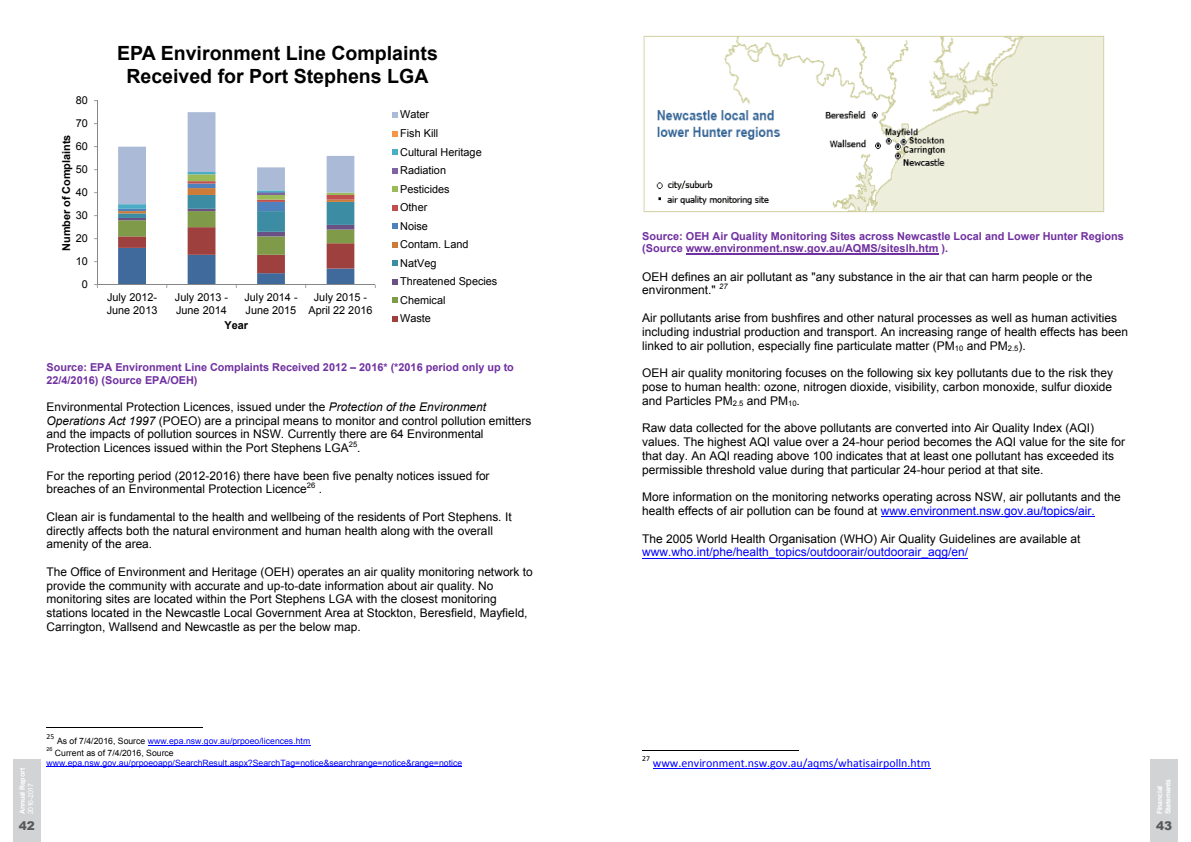
<style>
.page{position:relative;width:1191px;height:842px;background:#fff}
.page>*{position:absolute;margin:0;border:0;box-sizing:border-box;transform-origin:0 0}
.t1{font:700 19.6px/22.5px "Arial";color:#000;text-align:center}
.t2{font:12px/13.8px "Arial";color:#000}
.t3{font:12px "Arial";color:#00f}
.t4{font:12px "Calibri";color:#00f}
.t5{font:900 12px "Arial";color:#58595b}
.t6{font:11.9px/13.7px "Arial";color:#000}
.t7{font:700 10.9px/12.5px "Arial";color:#7030a0}
.t8{font:10.9px/18.5px "Arial";color:#000}
.t9{font:700 10.9px "Arial";color:#000}
.t10{font:8.7px "Arial";letter-spacing:.005em;color:#00f}
.t11{font:8.7px "Arial";letter-spacing:.005em;color:#000}
.t12{font:7.6px "Arial";color:#000}
.t13{font:7.6px "Calibri";color:#000}
.t14{font:italic 7.6px "Arial";color:#000}
.t15{font:700 7px/8.4px "Arial";letter-spacing:-.035em;color:#fff}
.t16{font:7px "Arial";letter-spacing:-.05em;color:#fff}
.t17{font:5.4px "Arial";color:#000}
.s1{font-style:italic}
.s2{color:#00f}
.s3{color:#000}
</style>
<div class="page">
<hr style="left:47px;top:727px;width:156px;height:1px;background:#000">
<hr style="left:148px;top:745px;width:162px;height:1px;background:#00f">
<hr style="left:47px;top:767px;width:415px;height:1px;background:#00f">
<hr style="left:97px;top:101px;width:1px;height:184px;background:#868686">
<hr style="left:97px;top:284px;width:278px;height:1px;background:#868686">
<svg style="left:118px;top:112px;width:236px;height:176px"></svg>
<svg style="left:392px;top:112px;width:6px;height:6px"></svg>
<svg style="left:392px;top:131px;width:6px;height:5px"></svg>
<svg style="left:392px;top:149px;width:6px;height:6px"></svg>
<svg style="left:392px;top:168px;width:6px;height:5px"></svg>
<svg style="left:392px;top:186px;width:6px;height:6px"></svg>
<svg style="left:392px;top:205px;width:6px;height:5px"></svg>
<svg style="left:392px;top:223px;width:6px;height:6px"></svg>
<svg style="left:392px;top:242px;width:6px;height:6px"></svg>
<svg style="left:392px;top:261px;width:6px;height:5px"></svg>
<svg style="left:392px;top:279px;width:6px;height:6px"></svg>
<svg style="left:392px;top:298px;width:6px;height:5px"></svg>
<svg style="left:392px;top:316px;width:6px;height:6px"></svg>
<hr style="left:686px;top:254px;width:252px;height:1px;background:#7030a0">
<hr style="left:881px;top:516px;width:213px;height:1px;background:#00f">
<hr style="left:642px;top:558px;width:326px;height:1px;background:#00f">
<hr style="left:642px;top:750px;width:157px;height:1px;background:#000">
<hr style="left:653px;top:768px;width:277px;height:1px;background:#00f">
<img style="left:643px;top:35px;width:461px;height:178px">
<div style="left:13px;top:759px;width:27px;height:83px;background:#d1d3d4"></div>
<div style="left:1150px;top:759px;width:27px;height:83px;background:#d1d3d4"></div>
<p class="t8" style="left:76px;top:91px;width:14px">80</p>
<p class="t8" style="left:76px;top:114px;width:14px">70</p>
<p class="t9" style="left:59px;top:251px;width:118px;rotate:-90deg">Number of Complaints</p>
<p class="t8" style="left:76px;top:137px;width:14px">60</p>
<p class="t8" style="left:76px;top:160px;width:14px">50</p>
<p class="t8" style="left:76px;top:183px;width:14px">40</p>
<p class="t8" style="left:76px;top:206px;width:14px">30</p>
<p class="t8" style="left:76px;top:229px;width:14px">20</p>
<p class="t8" style="left:76px;top:252px;width:14px">10</p>
<p class="t8" style="left:82px;top:275px;width:8px">0</p>
<h1 class="t1" style="left:117px;top:43px;width:322px">EPA Environment Line Complaints<br>Received for Port Stephens LGA</h1>
<p class="t8" style="left:400px;top:105px;width:99px">Water<br>Fish Kill<br>Cultural Heritage<br>Radiation<br>Pesticides<br>Other<br>Noise<br>Contam. Land<br>NatVeg<br>Threatened Species<br>Chemical<br>Waste</p>
<p class="t8" style="left:107px;top:291px;width:52px;line-height:12.5px">July 2012-<br>June 2013</p>
<p class="t8" style="left:175px;top:291px;width:55px;line-height:12.5px">July 2013 -<br>June 2014</p>
<p class="t8" style="left:244px;top:291px;width:55px;line-height:12.5px">July 2014 -<br>June 2015</p>
<p class="t8" style="left:308px;top:291px;width:65px;line-height:12.5px;text-align:center">July 2015 -<br>April 22 2016</p>
<p class="t9" style="left:224px;top:318px;width:25px">Year</p>
<p class="t7" style="left:47px;top:361px;width:469px">Source: EPA Environment Line Complaints Received 2012 – 2016* (*2016 period only up to<br>22/4/2016) (Source EPA/OEH)</p>
<p class="t6" style="left:47px;top:400px;width:486px">Environmental Protection Licences, issued under the <span class="s1">Protection of the Environment Operations Act 1997</span> (POEO) are a principal means to monitor and control pollution emitters and the impacts of pollution sources in NSW. Currently there are 64 Environmental Protection Licences issued within the Port Stephens LGA</p>
<p class="t12" style="left:349px;top:439px;width:10px">25</p>
<p class="t6" style="left:357px;top:441px;width:5px">.</p>
<p class="t6" style="left:47px;top:469px;width:444px">For the reporting period (2012-2016) there have been five penalty notices issued for breaches of an Environmental Protection Licence</p>
<p class="t12" style="left:307px;top:480px;width:10px">26</p>
<p class="t6" style="left:319px;top:482px;width:5px">.</p>
<p class="t6" style="left:47px;top:510px;width:466px">Clean air is fundamental to the health and wellbeing of the residents of Port Stephens. It directly affects both the natural environment and human health along with the overall amenity of the area.</p>
<p class="t6" style="left:47px;top:565px;width:488px">The Office of Environment and Heritage (OEH) operates an air quality monitoring network to provide the community with accurate and up-to-date information about air quality. No monitoring sites are located within the Port Stephens LGA with the closest monitoring stations located in the Newcastle Local Government Area at Stockton, Beresfield, Mayfield, Carrington, Wallsend and Newcastle as per the below map.</p>
<p class="t7" style="left:642px;top:230px;width:483px">Source: OEH Air Quality Monitoring Sites across Newcastle Local and Lower Hunter Regions (Source www.environment.nsw.gov.au/AQMS/siteslh.htm ).</p>
<p class="t2" style="left:642px;top:270px;width:452px">OEH defines an air pollutant as "any substance in the air that can harm people or the environment."</p>
<p class="t14" style="left:719px;top:281px;width:10px">27</p>
<p class="t2" style="left:642px;top:311px;width:487px">Air pollutants arise from bushfires and other natural processes as well as human activities including industrial production and transport. An increasing range of health effects has been linked to air pollution, especially fine particulate matter (PM<sub>10</sub> and PM<sub>2.5</sub>).</p>
<p class="t2" style="left:642px;top:366px;width:472px;text-align:justify">OEH air quality monitoring focuses on the following six key pollutants due to the risk they pose to human health: ozone, nitrogen dioxide, visibility, carbon monoxide, sulfur dioxide and Particles PM<sub>2.5</sub> and PM<sub>10</sub>.</p>
<p class="t2" style="left:642px;top:421px;width:484px">Raw data collected for the above pollutants are converted into Air Quality Index (AQI) values. The highest AQI value over a 24-hour period becomes the AQI value for the site for that day. An AQI reading above 100 indicates that at least one pollutant has exceeded its permissible threshold value during that particular 24-hour period at that site.</p>
<p class="t2" style="left:642px;top:490px;width:480px">More information on the monitoring networks operating across NSW, air pollutants and the health effects of air pollution can be found at <span class="s2">www.environment.nsw.gov.au/topics/air.</span></p>
<p class="t2" style="left:642px;top:532px;width:439px">The 2005 World Health Organisation (WHO) Air Quality Guidelines are available at</p>
<p class="t3" style="left:642px;top:544px;width:327px">www.who.int/phe/health_topics/outdoorair/outdoorair_aqg/en/</p>
<p class="t13" style="left:47px;top:732px;width:9px">25</p>
<p class="t10" style="left:57px;top:736px;width:255px"><span class="s3">As of 7/4/2016, Source</span> www.epa.nsw.gov.au/prpoeo/licences.htm</p>
<p class="t17" style="left:47px;top:746px;width:7px">26</p>
<p class="t11" style="left:55px;top:747px;width:120px">Current as of 7/4/2016, Source</p>
<p class="t10" style="left:47px;top:757px;width:417px">www.epa.nsw.gov.au/prpoeoapp/SearchResult.aspx?SearchTag=notice&amp;searchrange=notice&amp;range=notice</p>
<p class="t13" style="left:642px;top:754px;width:9px">27</p>
<p class="t4" style="left:653px;top:755px;width:279px">www.environment.nsw.gov.au/aqms/whatisairpolln.htm</p>
<p class="t15" style="left:18px;top:814px;width:48px;rotate:-90deg">Annual Report</p>
<p class="t16" style="left:26px;top:814px;width:32px;rotate:-90deg">2016-2017</p>
<p class="t15" style="left:1155px;top:814px;width:37px;rotate:-90deg">Financial<br>Statements</p>
<p class="t5" style="left:19px;top:817px;width:18px">42</p>
<p class="t5" style="left:1156px;top:817px;width:18px">43</p>
</div>
